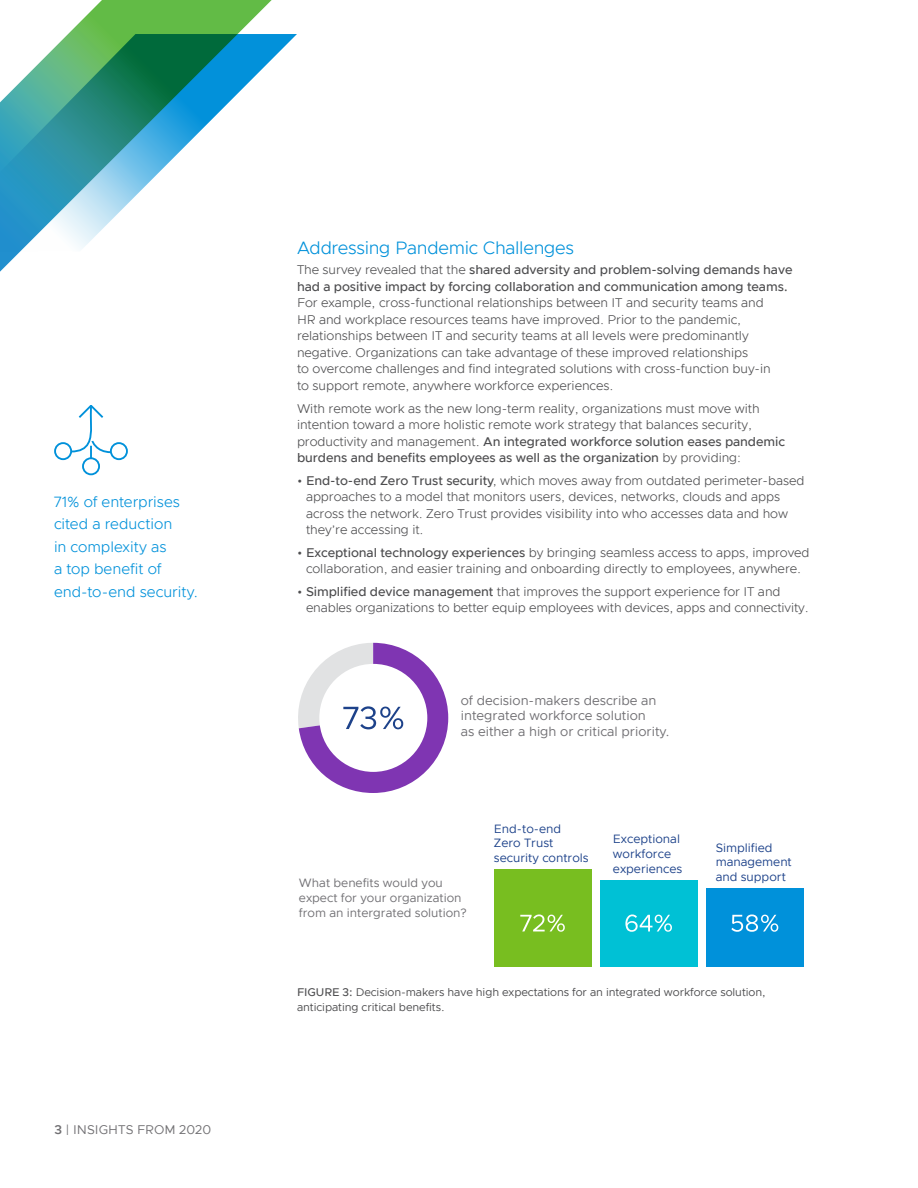
<style>
.page{position:relative;width:918px;height:1188px;background:#fff}
.page>*{position:absolute;margin:0;border:0;box-sizing:border-box;transform-origin:0 0}
._4a__SUBHEAD_1{font:300 18px "Metropolis";letter-spacing:-.015em;color:#0091da}
._5d__SIDEBAR_QUOTE{font:300 15px/22.5px "Metropolis";color:#0091da}
.t1{font:13.2px/15.6px "Metropolis";color:#717074}
._3a__BODY_TEXT{font:300 12.75px/16.5px "Metropolis";letter-spacing:-.005em;color:#4d4d4f}
.LEFT_PAGE_NUMBERS{font:12.75px "Metropolis";color:#717073}
.t2{font:12.15px/14.9px "Metropolis";color:#1d428a}
.t3{font:12.15px/14.9px "Metropolis";color:#717074}
._7a__CAPTION_BODY{font:11.25px/14.2px "Metropolis";letter-spacing:-.005em;color:#4d4d4f}
.s1{font-weight:600}
.s2{font-weight:500}
</style>
<div class="page">
<svg style="left:0;top:0;width:272px;height:272px"></svg>
<svg style="left:0;top:34px;width:297px;height:219px"></svg>
<svg style="left:298px;top:643px;width:150px;height:150px"></svg>
<div style="left:494px;top:869px;width:97px;height:97px;background:#78be20"></div>
<svg style="left:520px;top:914px;width:45px;height:18px"></svg>
<div style="left:600px;top:880px;width:97px;height:86px;background:#00c1d5"></div>
<svg style="left:625px;top:914px;width:47px;height:18px"></svg>
<div style="left:706px;top:888px;width:97px;height:78px;background:#0091da"></div>
<svg style="left:731px;top:914px;width:47px;height:18px"></svg>
<svg style="left:69px;top:405px;width:44px;height:53px"></svg>
<div style="left:54px;top:442px;width:18px;height:18px;border:2px solid #0091da;border-radius:50%"></div>
<div style="left:110px;top:442px;width:18px;height:18px;border:2px solid #0091da;border-radius:50%"></div>
<div style="left:82px;top:457px;width:18px;height:18px;border:2px solid #0091da;border-radius:50%"></div>
<p class="_5d__SIDEBAR_QUOTE" style="left:54px;top:490px;width:146px">71% of enterprises cited a reduction<br>in complexity as<br>a top benefit of end-to-end security.</p>
<p class="LEFT_PAGE_NUMBERS" style="left:54px;top:1122px;width:158px"><span class="s1">3</span> | INSIGHTS FROM 2020</p>
<p class="_4a__SUBHEAD_1" style="left:297px;top:237px;width:279px">Addressing Pandemic Challenges</p>
<p class="_3a__BODY_TEXT" style="left:297px;top:262px;width:497px">The survey revealed that the <span class="s2">shared adversity and problem-solving demands have had a positive impact by forcing collaboration and communication among teams.<br></span>For example, cross-functional relationships between IT and security teams and<br>HR and workplace resources teams have improved. Prior to the pandemic, relationships between IT and security teams at all levels were predominantly negative. Organizations can take advantage of these improved relationships<br>to overcome challenges and find integrated solutions with cross-function buy-in<br>to support remote, anywhere workforce experiences.</p>
<p class="_3a__BODY_TEXT" style="left:297px;top:400px;width:490px">With remote work as the new long-term reality, organizations must move with intention toward a more holistic remote work strategy that balances security, productivity and management. <span class="s2">An integrated workforce solution eases pandemic burdens and benefits employees as well as the organization</span> by providing:</p>
<p class="_3a__BODY_TEXT" style="left:306px;top:473px;width:500px;text-indent:-9px">• <span class="s2">End-to-end Zero Trust security</span>, which moves away from outdated perimeter-based approaches to a model that monitors users, devices, networks, clouds and apps across the network. Zero Trust provides visibility into who accesses data and how they’re accessing it.</p>
<p class="_3a__BODY_TEXT" style="left:297px;top:544px;width:514px;text-align:center">• <span class="s2">Exceptional technology experiences</span> by bringing seamless access to apps, improved collaboration, and easier training and onboarding directly to employees, anywhere.</p>
<p class="_3a__BODY_TEXT" style="left:306px;top:583px;width:504px;text-indent:-9px">• <span class="s2">Simplified device management</span> that improves the support experience for IT and enables organizations to better equip employees with devices, apps and connectivity.</p>
<p class="t1" style="left:461px;top:692px;width:210px">of decision-makers describe an integrated workforce solution<br>as either a high or critical priority.</p>
<p class="t3" style="left:299px;top:876px;width:145px">What benefits would you</p>
<p class="t2" style="left:494px;top:821px;width:96px">End-to-end<br>Zero Trust security controls</p>
<p class="t2" style="left:613px;top:832px;width:71px">Exceptional workforce experiences</p>
<p class="t2" style="left:716px;top:840px;width:78px">Simplified management</p>
<p class="t2" style="left:716px;top:870px;width:72px">and support</p>
<p class="t3" style="left:299px;top:890px;width:169px">expect for your organization from an intergrated solution?</p>
<p class="_7a__CAPTION_BODY" style="left:297px;top:985px;width:470px"><span class="s2">FIGURE 3:</span> Decision-makers have high expectations for an integrated workforce solution, anticipating critical benefits.</p>
</div>
